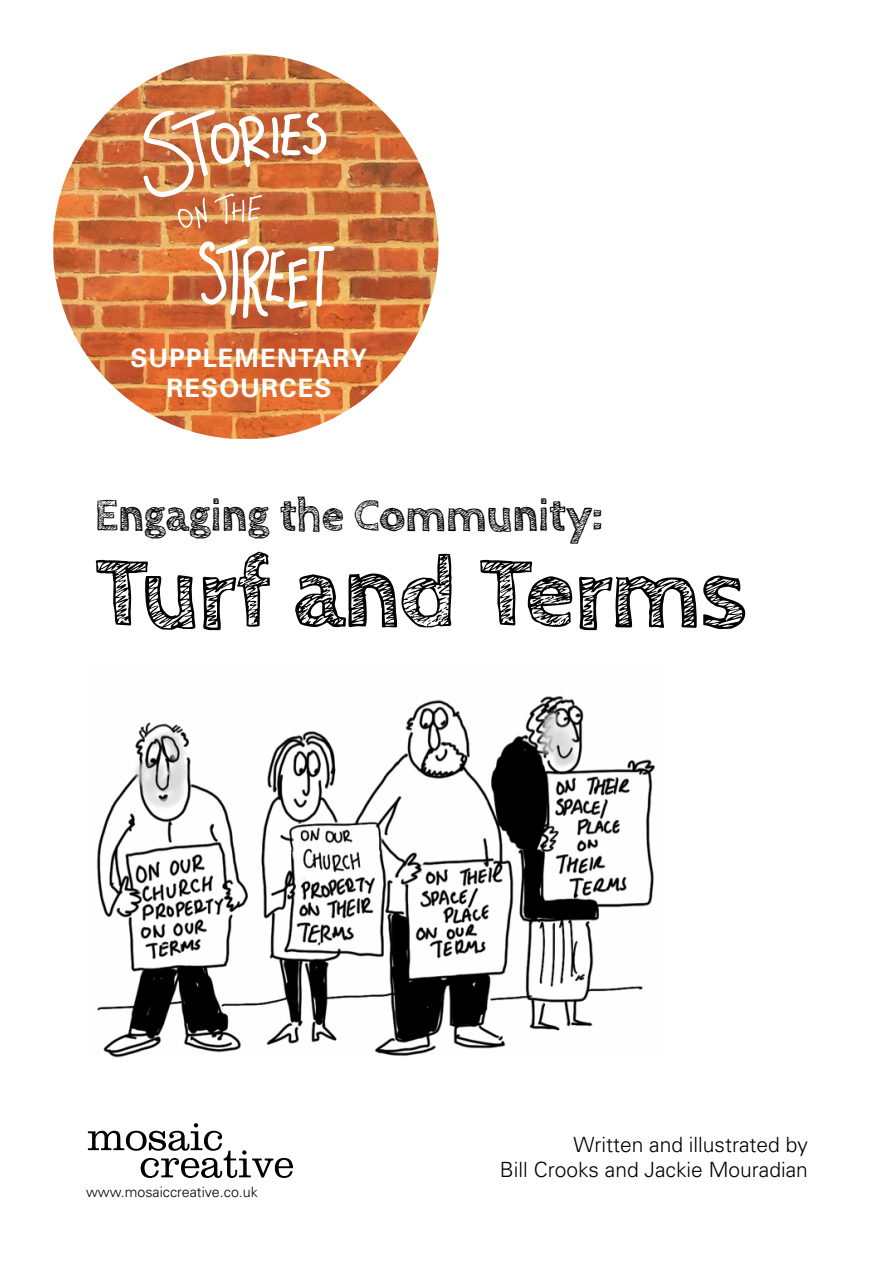
<style>
.page{position:relative;width:893px;height:1263px;background:#fff}
.page>*{position:absolute;margin:0;border:0;box-sizing:border-box;transform-origin:0 0}
.t1{font:700 103.2px "Cabin Sketch";letter-spacing:-.02em;color:#000}
.t2{font:700 46.5px "Cabin Sketch";letter-spacing:-.015em;color:#000}
.t3{font:700 25.35px/30.5px "Univers";letter-spacing:.045em;color:#fff;text-align:center}
.t4{font:300 21px/25.2px "Univers";color:#000;text-align:right}
.t5{font:300 14.25px "Univers";color:#000}
</style>
<div class="page">
<img style="left:96px;top:695px;width:560px;height:363px">
<img style="left:53px;top:131px;width:385px;height:231px">
<img style="left:91px;top:92px;width:309px;height:39px">
<img style="left:91px;top:362px;width:309px;height:39px">
<img style="left:130px;top:54px;width:231px;height:38px">
<img style="left:130px;top:401px;width:231px;height:38px">
<svg style="left:143px;top:109px;width:184px;height:119px;background:#d68e62"></svg>
<img style="left:199px;top:239px;width:136px;height:80px">
<svg style="left:88px;top:1123px;width:205px;height:55px"></svg>
<p class="t3" style="left:131px;top:342px;width:238px">SUPPLEMENTARY<br>RESOURCES</p>
<h2 class="t2" style="left:94px;top:489px;width:510px">Engaging the Community:</h2>
<h1 class="t1" style="left:94px;top:535px;width:654px">Turf and Terms</h1>
<p class="t5" style="left:86px;top:1183px;width:173px">www.mosaiccreative.co.uk</p>
<p class="t4" style="left:500px;top:1131px;width:310px">Written and illustrated by<br>Bill Crooks and Jackie Mouradian</p>
</div>
